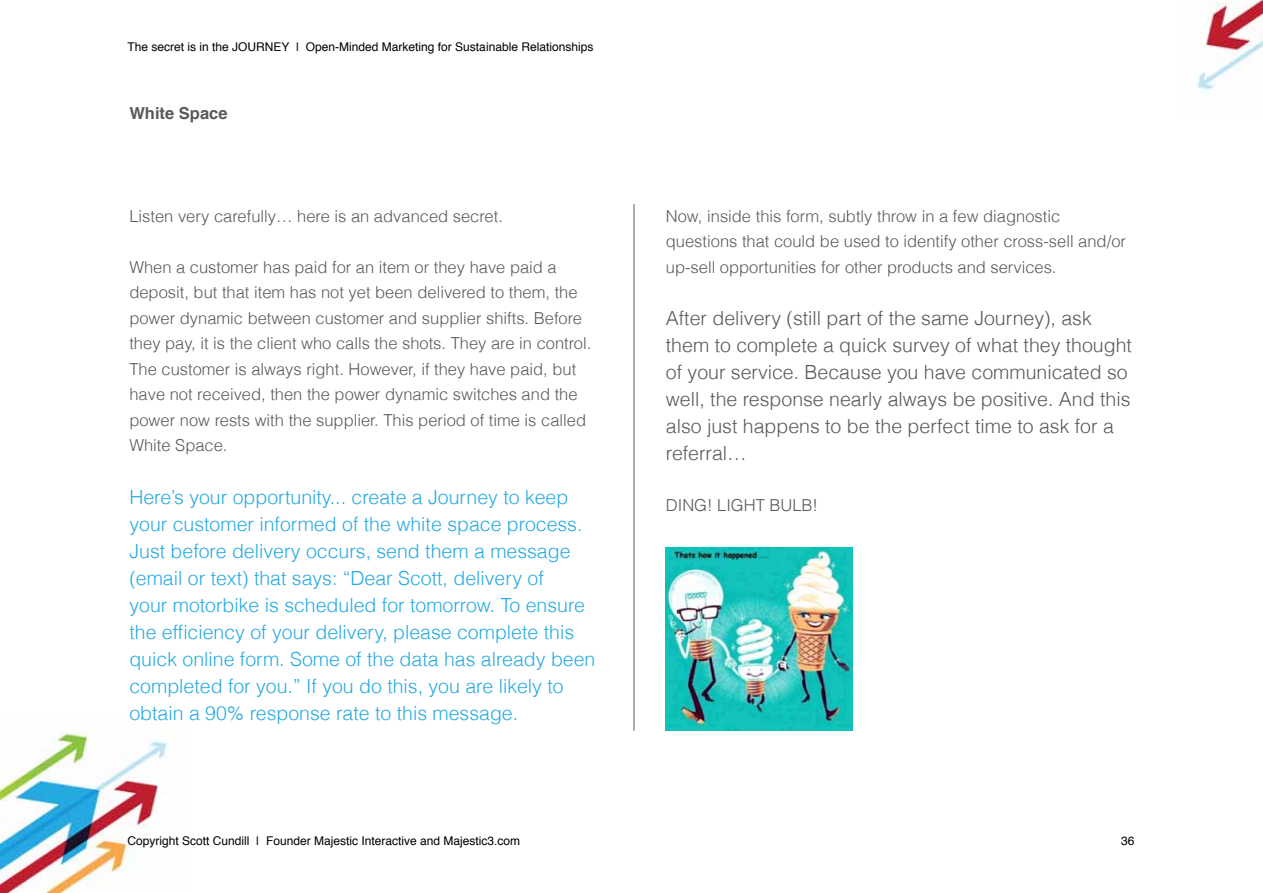
<style>
.page{position:relative;width:1263px;height:893px;background:#fff}
.page>*{position:absolute;margin:0;border:0;box-sizing:border-box;transform-origin:0 0}
.t1{font:300 19.5px/27px "Helvetica";color:#27aae1}
.t2{font:300 19.5px/27px "Helvetica";color:#58595b}
.t3{font:300 16.5px/25.5px "Helvetica";color:#58595b}
.t4{font:700 16.5px "Helvetica";color:#58595b}
.t5{font:12px "Helvetica";color:#000}
</style>
<div class="page">
<img style="left:1196px;top:0;width:67px;height:92px">
<img style="left:0;top:733px;width:168px;height:160px">
<img style="left:665px;top:547px;width:187px;height:184px">
<hr style="left:634px;top:204px;width:1px;height:527px;background:#58595b">
<p class="t5" style="left:128px;top:37px;width:467px">The secret is in the JOURNEY | Open-Minded Marketing for Sustainable Relationships</p>
<p class="t4" style="left:129px;top:100px;width:100px">White Space</p>
<p class="t3" style="left:129px;top:203px;width:375px">Listen very carefully… here is an advanced secret.</p>
<p class="t3" style="left:129px;top:254px;width:463px">When a customer has paid for an item or they have paid a deposit, but that item has not yet been delivered to them, the power dynamic between customer and supplier shifts. Before they pay, it is the client who calls the shots. They are in control.<br>The customer is always right. However, if they have paid, but have not received, then the power dynamic switches and the power now rests with the supplier. This period of time is called White Space.</p>
<p class="t1" style="left:129px;top:483px;width:468px">Here’s your opportunity... create a Journey to keep your customer informed of the white space process.<br>Just before delivery occurs, send them a message (email or text) that says: “Dear Scott, delivery of<br>your motorbike is scheduled for tomorrow. To ensure the efficiency of your delivery, please complete this quick online form. Some of the data has already been completed for you.” If you do this, you are likely to obtain a 90% response rate to this message.</p>
<p class="t3" style="left:666px;top:203px;width:462px">Now, inside this form, subtly throw in a few diagnostic questions that could be used to identify other cross-sell and/or up-sell opportunities for other products and services.</p>
<p class="t2" style="left:666px;top:305px;width:468px">After delivery (still part of the same Journey), ask them to complete a quick survey of what they thought of your service. Because you have communicated so well, the response nearly always be positive. And this also just happens to be the perfect time to ask for a referral…</p>
<p class="t3" style="left:666px;top:492px;width:154px">DING! LIGHT BULB!</p>
<p class="t5" style="left:128px;top:831px;width:394px">Copyright Scott Cundill | Founder Majestic Interactive and Majestic3.com</p>
<p class="t5" style="left:1121px;top:831px;width:15px">36</p>
</div>
